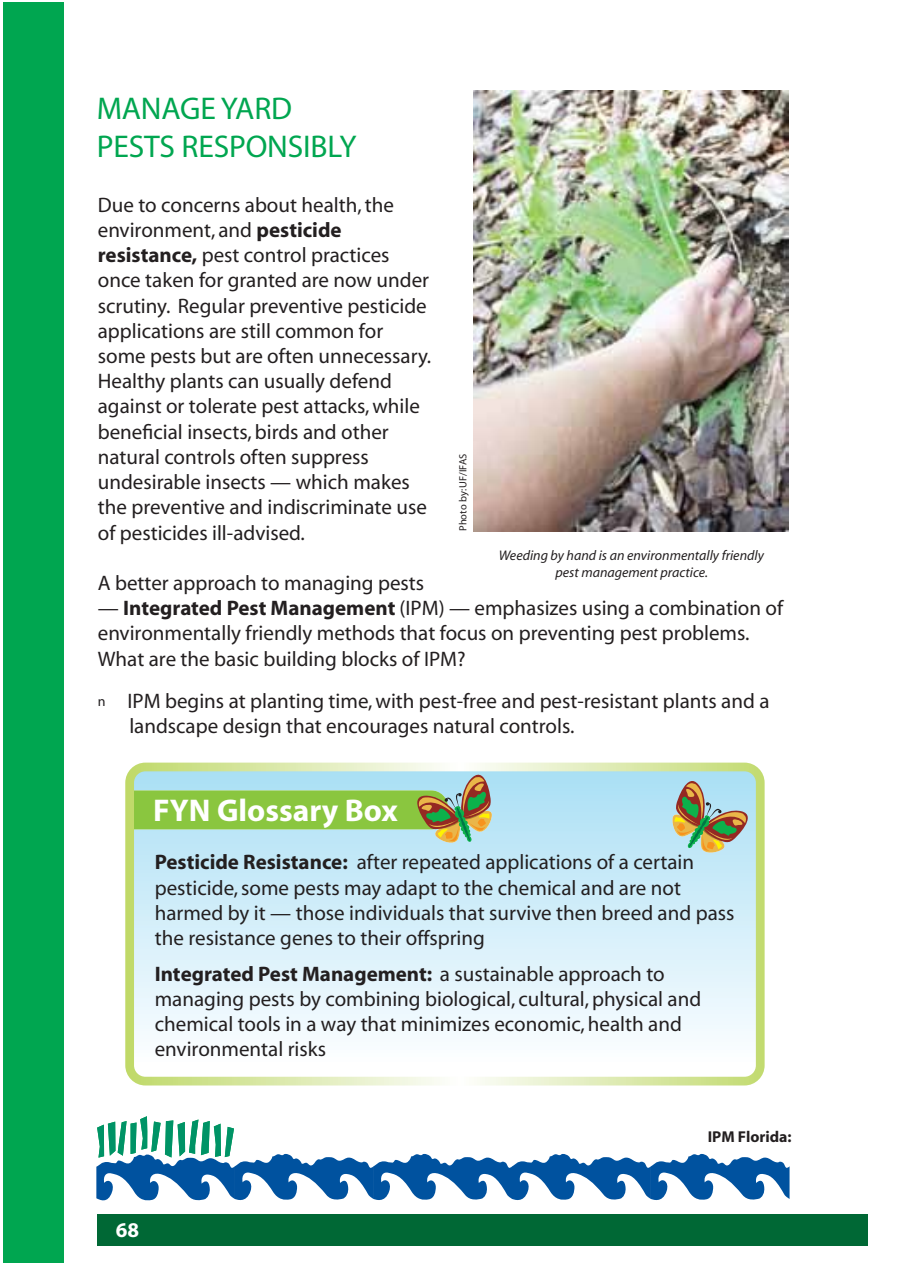
<style>
.page{position:relative;width:897px;height:1266px;background:#fff}
.page>*{position:absolute;margin:0;border:0;box-sizing:border-box;transform-origin:0 0}
.t1{font:31.5px/37.8px "Myriad Pro";letter-spacing:-.005em;color:#00a650}
.t2{font:700 31.5px "Myriad";color:#fff}
.t3{font:21px/25.2px "Myriad";color:#231f20}
.t4{font:700 21px "Myriad";color:#fff}
.t5{font:700 15.75px "Myriad";color:#231f20}
.t6{font:italic 14px/16.8px "Myriad";color:#231f20;text-align:center}
.t7{font:10.5px "Myriad";color:#231f20}
.s1{font-weight:700}
.s2{font-family:"Myriad Pro";font-size:14px}
</style>
<div class="page">
<div style="left:97px;top:1213px;width:769px;height:31px;background:#006835"></div>
<div style="left:3px;top:3px;width:60px;height:1260px;background:#00a650"></div>
<svg style="left:96px;top:1116px;width:693px;height:84px"></svg>
<img style="left:473px;top:90px;width:315px;height:441px">
<svg style="left:125px;top:762px;width:639px;height:323px"></svg>
<svg style="left:671px;top:770px;width:87px;height:84px;background:#a8bba7"></svg>
<svg style="left:130px;top:765px;width:362px;height:80px;background:#a4ce94"></svg>
<p class="t1" style="left:97px;top:92px;width:261px">MANAGE YARD<br>PESTS RESPONSIBLY</p>
<p class="t3" style="left:98px;top:194px;width:335px">Due to concerns about health, the environment, and <span class="s1">pesticide resistance,</span> pest control practices once taken for granted are now under scrutiny. Regular preventive pesticide applications are still common for some pests but are often unnecessary.<br>Healthy plants can usually defend against or tolerate pest attacks, while beneficial insects, birds and other natural controls often suppress undesirable insects — which makes the preventive and indiscriminate use of pesticides ill-advised.</p>
<p class="t3" style="left:98px;top:572px;width:328px">A better approach to managing pests</p>
<p class="t3" style="left:98px;top:597px;width:686px">— <span class="s1">Integrated Pest Management</span> (IPM) — emphasizes using a combination of environmentally friendly methods that focus on preventing pest problems.<br>What are the basic building blocks of IPM?</p>
<p class="t3" style="left:129px;top:689px;width:641px;text-indent:-31px"><span class="s2">n</span> IPM begins at planting time, with pest-free and pest-resistant plants and a landscape design that encourages natural controls.</p>
<p class="t7" style="left:459px;top:531px;width:79px;rotate:-90deg">Photo by: UF/IFAS</p>
<p class="t6" style="left:498px;top:548px;width:266px">Weeding by hand is an environmentally friendly pest management practice.</p>
<p class="t2" style="left:153px;top:798px;width:246px">FYN Glossary Box</p>
<p class="t3" style="left:155px;top:851px;width:581px"><span class="s1">Pesticide Resistance:</span> after repeated applications of a certain pesticide, some pests may adapt to the chemical and are not harmed by it — those individuals that survive then breed and pass the resistance genes to their offspring</p>
<p class="t3" style="left:155px;top:962px;width:547px"><span class="s1">Integrated Pest Management:</span> a sustainable approach to managing pests by combining biological, cultural, physical and chemical tools in a way that minimizes economic, health and environmental risks</p>
<p class="t4" style="left:116px;top:1221px;width:25px">68</p>
<p class="t5" style="left:707px;top:1130px;width:85px">IPM Florida:</p>
</div>
